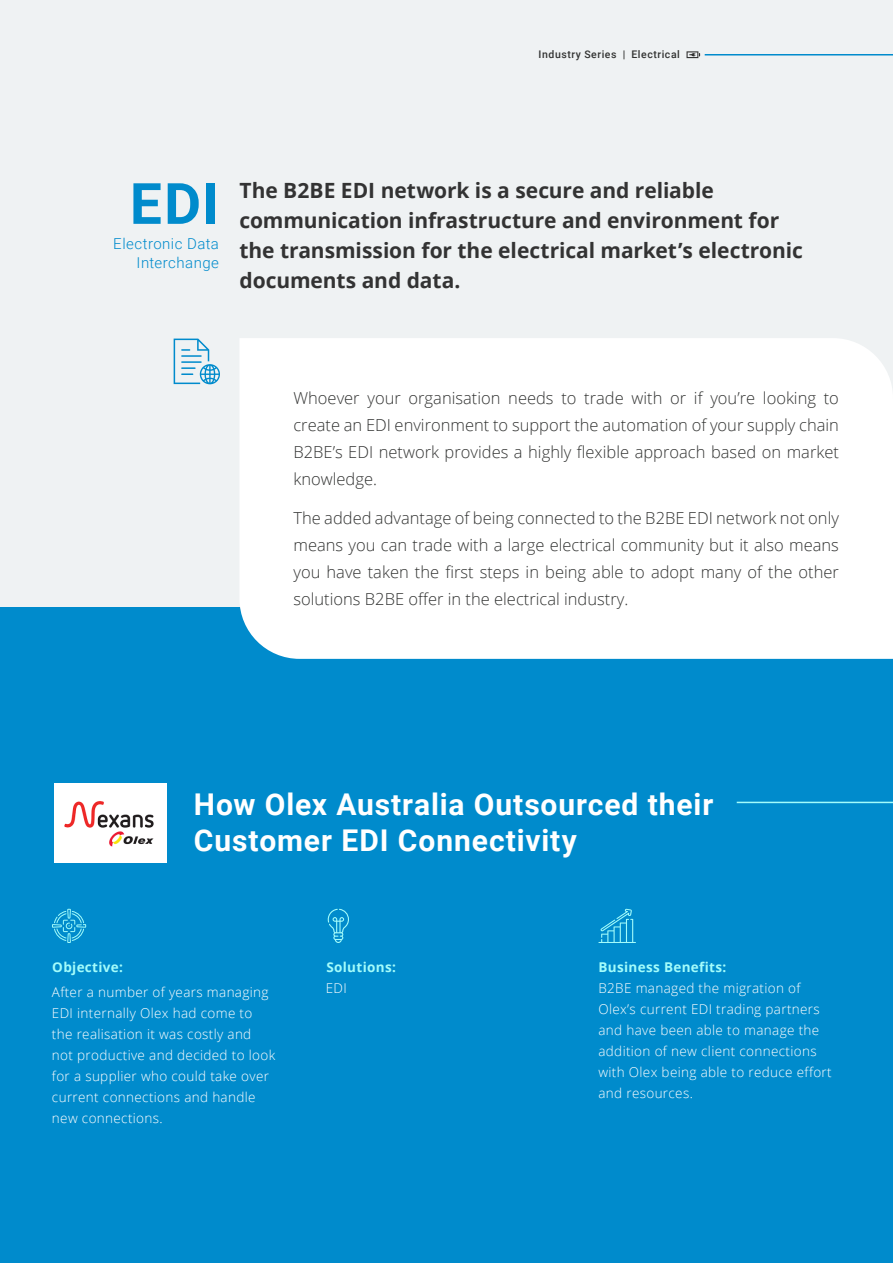
<style>
.page{position:relative;width:893px;height:1263px;background:#eff2f3}
.page>*{position:absolute;margin:0;border:0;box-sizing:border-box;transform-origin:0 0}
._44_Main_Header_blac{font:700 57px "Roboto";color:#008bcc}
._24pt_Roboto_Medium{font:700 30px/36px "Roboto";letter-spacing:.03em;color:#fff}
._14pt_Open_Sans_Bold{font:700 21px/30px "Open Sans";letter-spacing:-.005em;color:#333}
._11pt_Open_Sans_Ligh{font:300 16.5px/27px "Open Sans";color:#323332;text-align:justify}
._44_Main_Header_blac-2{font:300 15px/19.5px "Roboto";letter-spacing:.03em;color:#008bcc;text-align:right}
._9pt_Open_Sans_Light{font:300 13.5px/21px "Open Sans";letter-spacing:.025em;color:#fff}
._9pt_Open_Sans{font:700 13.5px "Open Sans";letter-spacing:.025em;color:#a3fcfb}
._44_Main_Header_blac-3{font:500 10.5px "Roboto";letter-spacing:.05em;color:#323332}
</style>
<div class="page">
<svg style="left:174px;top:339px;width:46px;height:45px"></svg>
<hr style="left:705px;top:54px;width:188px;height:2px;background:#008bcc">
<svg style="left:686px;top:51px;width:14px;height:7px"></svg>
<div style="left:0;top:608px;width:893px;height:655px;background:#008bcc"></div>
<svg style="left:52px;top:909px;width:34px;height:34px"></svg>
<svg style="left:327px;top:909px;width:22px;height:34px"></svg>
<svg style="left:598px;top:909px;width:38px;height:34px"></svg>
<hr style="left:737px;top:802px;width:156px;height:1px;background:#a3fcfb">
<div style="left:239px;top:338px;width:654px;height:321px;background:#fff"></div>
<img style="left:55px;top:784px;width:111px;height:78px">
<p class="_44_Main_Header_blac-3" style="left:539px;top:47px;width:143px">Industry Series | Electrical</p>
<p class="_44_Main_Header_blac" style="left:130px;top:164px;width:91px">EDI</p>
<p class="_44_Main_Header_blac-2" style="left:113px;top:233px;width:107px">Electronic Data<br>Interchange</p>
<p class="_14pt_Open_Sans_Bold" style="left:239px;top:175px;width:565px">The B2BE EDI network is a secure and reliable communication infrastructure and environment for the transmission for the electrical market’s electronic documents and data.</p>
<p class="_11pt_Open_Sans_Ligh" style="left:293px;top:384px;width:547px">Whoever your organisation needs to trade with or if you’re looking to create an EDI environment to support the automation of your supply chain B2BE’s EDI network provides a highly flexible approach based on market knowledge.</p>
<p class="_11pt_Open_Sans_Ligh" style="left:293px;top:504px;width:547px">The added advantage of being connected to the B2BE EDI network not only means you can trade with a large electrical community but it also means you have taken the first steps in being able to adopt many of the other solutions B2BE offer in the electrical industry.</p>
<p class="_24pt_Roboto_Medium" style="left:194px;top:785px;width:521px">How Olex Australia Outsourced their<br>Customer EDI Connectivity</p>
<p class="_9pt_Open_Sans" style="left:52px;top:958px;width:72px">Objective:</p>
<p class="_9pt_Open_Sans_Light" style="left:52px;top:981px;width:225px">After a number of years managing<br>EDI internally Olex had come to the realisation it was costly and not productive and decided to look for a supplier who could take over current connections and handle new connections.</p>
<p class="_9pt_Open_Sans" style="left:326px;top:958px;width:71px">Solutions:</p>
<p class="_9pt_Open_Sans_Light" style="left:326px;top:977px;width:23px">EDI</p>
<p class="_9pt_Open_Sans" style="left:598px;top:958px;width:129px">Business Benefits:</p>
<p class="_9pt_Open_Sans_Light" style="left:598px;top:977px;width:235px">B2BE managed the migration of<br>Olex’s current EDI trading partners and have been able to manage the addition of new client connections with Olex being able to reduce effort and resources.</p>
</div>
